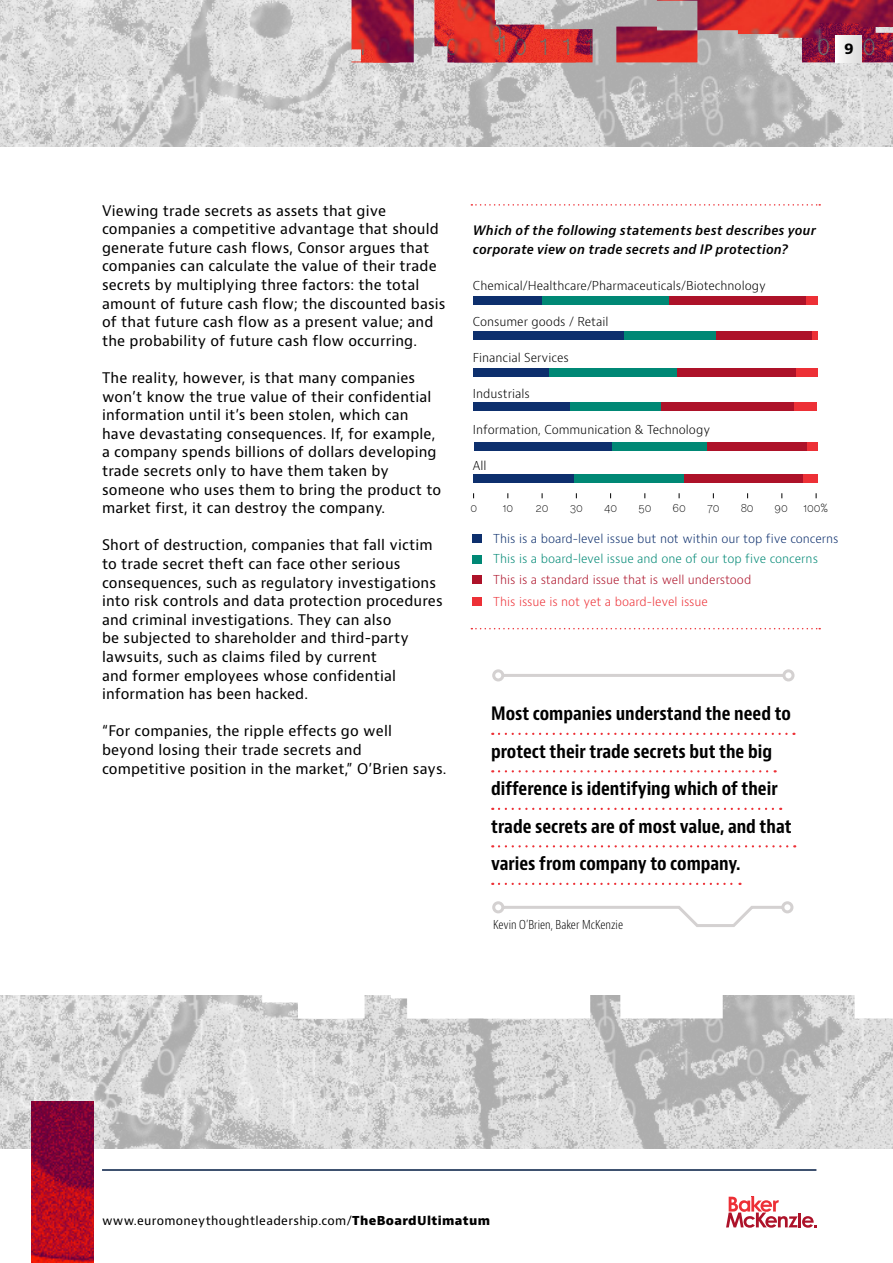
<style>
.page{position:relative;width:893px;height:1263px;background:#fff}
.page>*{position:absolute;margin:0;border:0;box-sizing:border-box;transform-origin:0 0}
.t1{font:700 condensed 18px/37.5px "Baker Mc Kenzie Bernini";color:#000}
.t2{font:700 15px "Baker Mc Kenzie Bernini";color:#000}
.t3{font:14.25px/18.6px "Baker Mc Kenzie Bernini";letter-spacing:.01em;color:#000}
.t4{font:italic 600 12.75px/18.6px "Baker Mc Kenzie Bernini";letter-spacing:.01em;color:#000}
.t5{font:300 12px "Baker Mc Kenzie Bernini";color:#000}
.t6{font:300 12px "Baker Mc Kenzie Bernini";color:#0d2f6d}
.t7{font:12px "Baker Mc Kenzie Bernini";letter-spacing:.03em;color:#000}
.t8{font:300 12px "Baker Mc Kenzie Bernini";color:#008875}
.t9{font:300 12px "Baker Mc Kenzie Bernini";color:#ad1229}
.t10{font:300 12px "Baker Mc Kenzie Bernini";color:#ed3036}
.t11{font:300 condensed 12px "Baker Mc Kenzie Bernini";color:#000}
.t12{font:12px "Lettera Text Std";color:#000}
.s1{font-stretch:expanded}
</style>
<div class="page">
<img style="left:0;top:995px;width:893px;height:153px">
<svg style="left:167px;top:995px;width:95px;height:23px;background:#cdcdcd"></svg>
<svg style="left:262px;top:995px;width:631px;height:23px"></svg>
<img style="left:0;top:0;width:893px;height:146px">
<img style="left:352px;top:0;width:541px;height:62px">
<hr style="left:102px;top:1169px;width:714px;height:2px;background:#001a42">
<img style="left:32px;top:1101px;width:62px;height:162px">
<svg style="left:726px;top:1196px;width:91px;height:32px"></svg>
<div style="left:836px;top:35px;width:26px;height:27px;background:linear-gradient(to right,#fbfbfb,#ddd)"></div>
<div style="left:472px;top:597px;width:10px;height:9px;background:#ed3036"></div>
<div style="left:472px;top:575px;width:10px;height:9px;background:#ad1229"></div>
<div style="left:472px;top:555px;width:10px;height:8px;background:#008875"></div>
<div style="left:472px;top:534px;width:10px;height:9px;background:#0d2f6d"></div>
<svg style="left:471px;top:204px;width:349px;height:2px"></svg>
<svg style="left:471px;top:628px;width:349px;height:1px"></svg>
<svg style="left:499px;top:733px;width:295px;height:2px"></svg>
<svg style="left:499px;top:770px;width:277px;height:2px"></svg>
<svg style="left:499px;top:808px;width:282px;height:2px"></svg>
<svg style="left:499px;top:845px;width:296px;height:2px"></svg>
<svg style="left:499px;top:883px;width:241px;height:2px"></svg>
<svg style="left:285px;top:901px;width:510px;height:117px"></svg>
<svg style="left:492px;top:669px;width:303px;height:13px"></svg>
<div style="left:668px;top:296px;width:138px;height:9px;background:#ad1229"></div>
<div style="left:806px;top:296px;width:11px;height:9px;background:#ed3036"></div>
<div style="left:542px;top:296px;width:126px;height:9px;background:#008875"></div>
<div style="left:473px;top:296px;width:69px;height:9px;background:#0d2f6d"></div>
<div style="left:715px;top:331px;width:97px;height:9px;background:#ad1229"></div>
<div style="left:812px;top:331px;width:5px;height:9px;background:#ed3036"></div>
<div style="left:624px;top:331px;width:91px;height:9px;background:#008875"></div>
<div style="left:474px;top:331px;width:150px;height:9px;background:#0d2f6d"></div>
<div style="left:707px;top:442px;width:100px;height:9px;background:#ad1229"></div>
<div style="left:807px;top:442px;width:11px;height:9px;background:#ed3036"></div>
<div style="left:611px;top:442px;width:96px;height:9px;background:#008875"></div>
<div style="left:474px;top:442px;width:137px;height:9px;background:#0d2f6d"></div>
<div style="left:661px;top:402px;width:133px;height:8px;background:#ad1229"></div>
<div style="left:794px;top:402px;width:23px;height:8px;background:#ed3036"></div>
<div style="left:569px;top:402px;width:92px;height:8px;background:#008875"></div>
<div style="left:473px;top:402px;width:96px;height:8px;background:#0d2f6d"></div>
<div style="left:684px;top:475px;width:119px;height:8px;background:#ad1229"></div>
<div style="left:803px;top:475px;width:15px;height:8px;background:#ed3036"></div>
<div style="left:573px;top:475px;width:111px;height:8px;background:#008875"></div>
<div style="left:473px;top:475px;width:100px;height:8px;background:#0d2f6d"></div>
<div style="left:677px;top:368px;width:119px;height:8px;background:#ad1229"></div>
<div style="left:796px;top:368px;width:22px;height:8px;background:#ed3036"></div>
<div style="left:545px;top:368px;width:132px;height:8px;background:#008875"></div>
<div style="left:473px;top:368px;width:76px;height:8px;background:#0d2f6d"></div>
<p class="t2" style="left:844px;top:39px;width:11px">9</p>
<p class="t3" style="left:102px;top:201px;width:345px">Viewing trade secrets as assets that give companies a competitive advantage that should generate future cash flows, Consor argues that companies can calculate the value of their trade secrets by multiplying three factors: the total amount of future cash flow; the discounted basis of that future cash flow as a present value; and the probability of future cash flow occurring.</p>
<p class="t3" style="left:102px;top:369px;width:341px">The reality, however, is that many companies won’t know the true value of their confidential information until it’s been stolen, which can have devastating consequences. If, for example, a company spends billions of dollars developing trade secrets only to have them taken by someone who uses them to bring the product to market first, it can destroy the company.</p>
<p class="t3" style="left:102px;top:536px;width:342px">Short of destruction, companies that fall victim to trade secret theft can face other serious consequences, such as regulatory investigations into risk controls and data protection procedures and criminal investigations. They can also<br>be subjected to shareholder and third-party lawsuits, such as claims filed by current<br>and former employees whose confidential information has been hacked.</p>
<p class="t3" style="left:102px;top:722px;width:346px">“For companies, the ripple effects go well beyond losing their trade secrets and competitive position in the market,” O’Brien says.</p>
<p class="t4" style="left:473px;top:221px;width:344px">Which of the following statements best describes your corporate view on trade secrets and IP protection?</p>
<p class="t5" style="left:473px;top:277px;width:294px">Chemical/Healthcare/Pharmaceuticals/Biotechnology</p>
<p class="t5" style="left:473px;top:313px;width:137px">Consumer goods / Retail</p>
<p class="t5" style="left:473px;top:349px;width:97px">Financial Services</p>
<p class="t5" style="left:473px;top:385px;width:58px">Industrials</p>
<p class="t5" style="left:473px;top:421px;width:239px">Information, Communication &amp; Technology</p>
<p class="t5" style="left:473px;top:457px;width:15px">All</p>
<p class="t12" style="left:470px;top:501px;width:8px">0</p>
<p class="t12" style="left:503px;top:501px;width:12px">10</p>
<p class="t12" style="left:536px;top:501px;width:14px">20</p>
<p class="t12" style="left:570px;top:501px;width:14px">30</p>
<p class="t12" style="left:604px;top:501px;width:15px">40</p>
<p class="t12" style="left:638px;top:501px;width:15px">50</p>
<p class="t12" style="left:672px;top:501px;width:15px">60</p>
<p class="t12" style="left:707px;top:501px;width:14px">70</p>
<p class="t12" style="left:741px;top:501px;width:14px">80</p>
<p class="t12" style="left:775px;top:501px;width:15px">90</p>
<p class="t12" style="left:803px;top:501px;width:26px">100%</p>
<p class="t6" style="left:493px;top:531px;width:347px">This is a board-level issue but not within our top five concerns</p>
<p class="t8" style="left:493px;top:551px;width:326px">This is a board-level issue and one of our top five concerns</p>
<p class="t9" style="left:493px;top:572px;width:260px">This is a standard issue that is well understood</p>
<p class="t10" style="left:493px;top:593px;width:216px">This issue is not yet a board-level issue</p>
<p class="t1" style="left:491px;top:695px;width:302px">Most companies understand the need to protect their trade secrets but the big difference is identifying which of their trade secrets are of most value, and that varies from company to company.</p>
<p class="t11" style="left:493px;top:917px;width:131px">Kevin O’Brien, Baker McKenzie</p>
<p class="t7" style="left:102px;top:1212px;width:390px">www.euromoneythoughtleadership.com/<span class="s1">TheBoardUltimatum</span></p>
</div>
